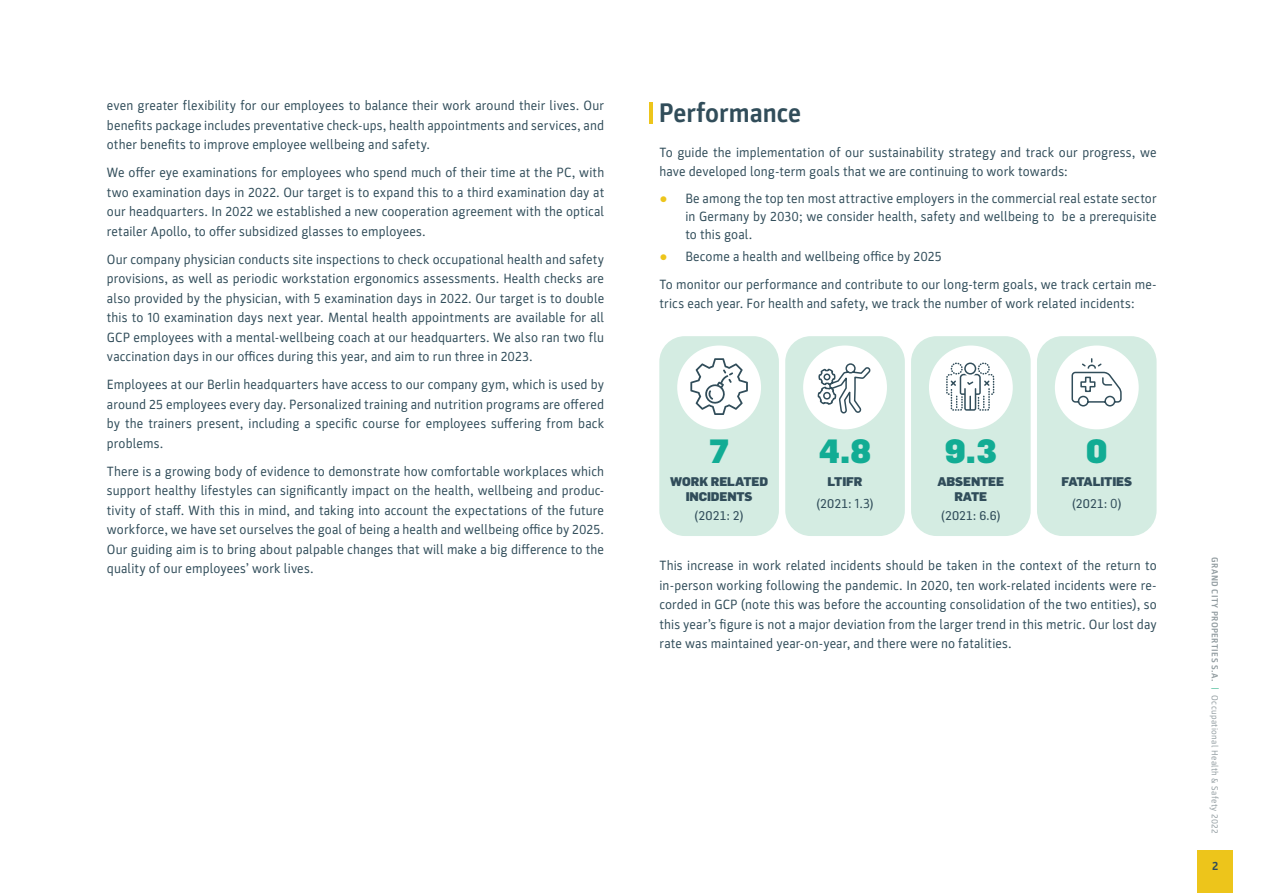
<style>
.page{position:relative;width:1263px;height:893px;background:#fff}
.page>*{position:absolute;margin:0;border:0;box-sizing:border-box;transform-origin:0 0}
.t1{font:900 33px "Flama";color:#12ac94}
.t2{font:700 27px "Parka";color:#314d5a}
.t3{font:13.5px/19.5px "Parka";letter-spacing:.01em;color:#314d5a;text-align:justify}
.t4{font:900 12.3px/15px "Flama";letter-spacing:-.01em;color:#314d5a;text-align:center}
.t5{font:12.3px/22.2px "Flama";letter-spacing:.01em;color:#314d5a;text-align:center}
.t6{font:700 12px "Parka";color:#314d5a}
.t7{font:9px "Parka";letter-spacing:.045em;color:#949ea2}
.s1{font-family:"Arial";font-weight:700;color:#edc51b}
.s2{font-weight:900}
.s3{font-family:"Parka";font-size:13.5px}
.s4{font-weight:400}
.s5{font-family:"Parka";font-weight:400;font-size:13.5px}
.s6{font-weight:700}
.s7{font-family:"Flama";font-size:9.75px;color:#51be9d}
</style>
<div class="page">
<div style="left:1197px;top:851px;width:36px;height:42px;background:#edc51b"></div>
<hr style="left:649px;top:102px;width:4px;height:21px;background:#edc51b">
<div style="left:659px;top:336px;width:120px;height:200px;background:#d4ece2;border-radius:26px"></div>
<div style="left:677px;top:345px;width:84px;height:84px;background:#fff;border-radius:50%"></div>
<div style="left:785px;top:336px;width:120px;height:200px;background:#d4ece2;border-radius:26px"></div>
<div style="left:803px;top:345px;width:84px;height:84px;background:#fff;border-radius:50%"></div>
<div style="left:911px;top:336px;width:120px;height:200px;background:#d4ece2;border-radius:26px"></div>
<div style="left:929px;top:345px;width:84px;height:84px;background:#fff;border-radius:50%"></div>
<div style="left:1037px;top:336px;width:119px;height:200px;background:#d4ece2;border-radius:26px"></div>
<div style="left:1055px;top:345px;width:84px;height:84px;background:#fff;border-radius:50%"></div>
<svg style="left:690px;top:358px;width:58px;height:57px"></svg>
<svg style="left:946px;top:363px;width:48px;height:48px"></svg>
<svg style="left:817px;top:345px;width:54px;height:69px"></svg>
<svg style="left:1071px;top:358px;width:51px;height:49px"></svg>
<p class="t3" style="left:107px;top:96px;width:499px">even greater flexibility for our employees to balance their work around their lives. Our benefits package includes preventative check-ups, health appointments and services, and other benefits to improve employee wellbeing and safety.</p>
<p class="t3" style="left:107px;top:163px;width:499px">We offer eye examinations for employees who spend much of their time at the PC, with two examination days in 2022. Our target is to expand this to a third examination day at our headquarters. In 2022 we established a new cooperation agreement with the optical retailer Apollo, to offer subsidized glasses to employees.</p>
<p class="t3" style="left:107px;top:249px;width:499px">Our company physician conducts site inspections to check occupational health and safety provisions, as well as periodic workstation ergonomics assessments. Health checks are also provided by the physician, with 5 examination days in 2022. Our target is to double this to 10 examination days next year. Mental health appointments are available for all GCP employees with a mental-wellbeing coach at our headquarters. We also ran two flu vaccination days in our offices during this year, and aim to run three in 2023.</p>
<p class="t3" style="left:107px;top:375px;width:499px">Employees at our Berlin headquarters have access to our company gym, which is used by around 25 employees every day. Personalized training and nutrition programs are offered by the trainers present, including a specific course for employees suffering from back problems.</p>
<p class="t3" style="left:107px;top:461px;width:499px">There is a growing body of evidence to demonstrate how comfortable workplaces which support healthy lifestyles can significantly impact on the health, wellbeing and produc&shy;tivity of staff. With this in mind, and taking into account the expectations of the future workforce, we have set ourselves the goal of being a health and wellbeing office by 2025.<br>Our guiding aim is to bring about palpable changes that will make a big difference to the quality of our employees’ work lives.</p>
<h2 class="t2" style="left:659px;top:98px;width:144px">Performance</h2>
<p class="t3" style="left:659px;top:142px;width:499px">To guide the implementation of our sustainability strategy and track our progress, we have developed long-term goals that we are continuing to work towards:</p>
<p class="t3" style="left:685px;top:189px;width:473px;line-height:18px;text-indent:-26px"><span class="s1">●</span> Be among the top ten most attractive employers in the commercial real estate sector in Germany by 2030; we consider health, safety and wellbeing to be a prerequisite to this goal.</p>
<p class="t3" style="left:659px;top:242px;width:499px;line-height:28px"><span class="s1">●</span> Become a health and wellbeing office by 2025<br>To monitor our performance and contribute to our long-term goals, we track certain me-</p>
<p class="t3" style="left:659px;top:294px;width:477px">trics each year. For health and safety, we track the number of work related incidents:</p>
<h1 class="t1" style="left:709px;top:430px;width:22px">7</h1>
<p class="t4" style="left:670px;top:474px;width:99px">WORK RELATED<br>INCIDENTS</p>
<p class="t5" style="left:694px;top:505px;width:52px">(2021: 2)</p>
<h1 class="t1" style="left:819px;top:430px;width:54px">4.8</h1>
<p class="t5" style="left:816px;top:470px;width:60px"><span class="s2">LTIFR </span>(2021: <span class="s3">1.3</span>)</p>
<h1 class="t1" style="left:945px;top:430px;width:53px">9.3</h1>
<p class="t4" style="left:937px;top:474px;width:68px">ABSENTEE<br>RATE</p>
<p class="t5" style="left:940px;top:505px;width:62px">(2021: 6.6)</p>
<h1 class="t1" style="left:1086px;top:430px;width:23px">0</h1>
<p class="t4" style="left:1061px;top:470px;width:72px;line-height:22.2px">FATALITIES <span class="s4">(2021:</span> <span class="s5">0</span><span class="s4">)</span></p>
<p class="t3" style="left:659px;top:556px;width:499px">This increase in work related incidents should be taken in the context of the return to in-person working following the pandemic. In 2020, ten work-related incidents were re&shy;corded in GCP (note this was before the accounting consolidation of the two entities), so this year’s figure is not a major deviation from the larger trend in this metric. Our lost day rate was maintained year-on-year, and there were no fatalities.</p>
<p class="t7" style="left:1220px;top:557px;width:278px;rotate:90deg"><span class="s6">GRAND CITY PROPERTIES S.A.</span> <span class="s7">|</span> Occupational Health &amp; Safety 2022</p>
<p class="t6" style="left:1212px;top:859px;width:8px">2</p>
</div>
